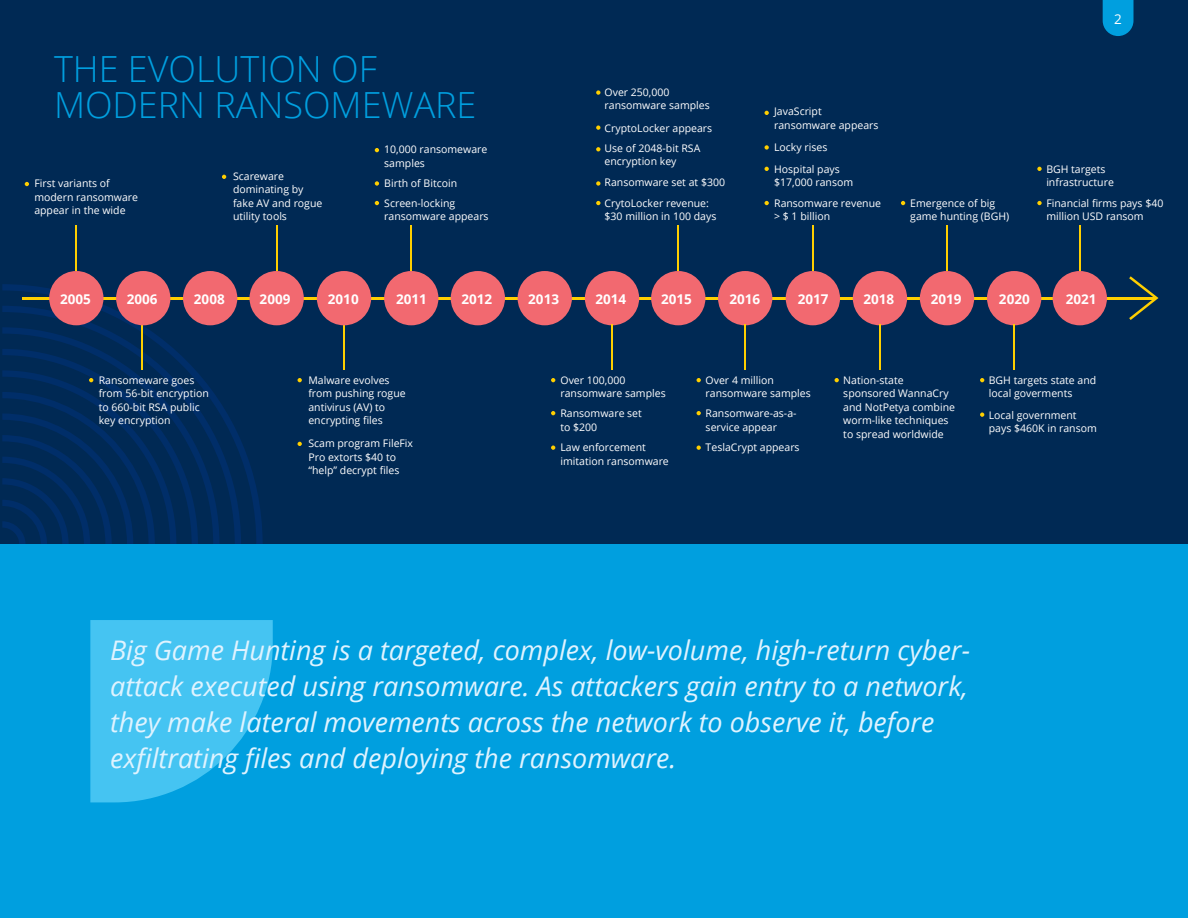
<style>
.page{position:relative;width:1188px;height:918px;background:#fff}
.page>*{position:absolute;margin:0;border:0;box-sizing:border-box;transform-origin:0 0}
.t1{font:300 36px/36px "Open Sans";color:#009fdf}
.t2{font:italic 27px/36px "Open Sans";color:#dff3ff}
.t3{font:700 13.5px "Open Sans";color:#fff}
.t4{font:13.5px "Open Sans";color:#fff}
.t5{font:10.5px/13.5px "Open Sans";color:#fff}
</style>
<div class="page">
<div style="left:0;top:0;width:1188px;height:544px;background:#002954"></div>
<svg style="left:2px;top:284px;width:261px;height:260px"></svg>
<svg style="left:2px;top:306px;width:239px;height:238px"></svg>
<svg style="left:2px;top:327px;width:218px;height:217px"></svg>
<hr style="left:343px;top:324px;width:2px;height:45px;background:#ffcf00">
<hr style="left:23px;top:297px;width:1133px;height:2px;background:#ffcf00">
<hr style="left:76px;top:226px;width:1px;height:45px;background:#ffcf00">
<hr style="left:142px;top:324px;width:1px;height:45px;background:#ffcf00">
<div style="left:49px;top:271px;width:54px;height:54px;background:#f26970;border-radius:50%"></div>
<div style="left:116px;top:271px;width:54px;height:54px;background:#f26970;border-radius:50%"></div>
<div style="left:183px;top:271px;width:54px;height:54px;background:#f26970;border-radius:50%"></div>
<div style="left:250px;top:271px;width:54px;height:54px;background:#f26970;border-radius:50%"></div>
<div style="left:384px;top:271px;width:54px;height:54px;background:#f26970;border-radius:50%"></div>
<div style="left:451px;top:271px;width:54px;height:54px;background:#f26970;border-radius:50%"></div>
<div style="left:518px;top:271px;width:54px;height:54px;background:#f26970;border-radius:50%"></div>
<div style="left:585px;top:271px;width:54px;height:54px;background:#f26970;border-radius:50%"></div>
<div style="left:651px;top:271px;width:54px;height:54px;background:#f26970;border-radius:50%"></div>
<div style="left:718px;top:271px;width:54px;height:54px;background:#f26970;border-radius:50%"></div>
<div style="left:786px;top:271px;width:54px;height:54px;background:#f26970;border-radius:50%"></div>
<div style="left:853px;top:271px;width:54px;height:54px;background:#f26970;border-radius:50%"></div>
<div style="left:920px;top:271px;width:54px;height:54px;background:#f26970;border-radius:50%"></div>
<div style="left:987px;top:271px;width:54px;height:54px;background:#f26970;border-radius:50%"></div>
<div style="left:1053px;top:271px;width:54px;height:54px;background:#f26970;border-radius:50%"></div>
<svg style="left:1129px;top:276px;width:29px;height:44px"></svg>
<hr style="left:276px;top:226px;width:1px;height:45px;background:#ffcf00">
<hr style="left:411px;top:226px;width:1px;height:45px;background:#ffcf00">
<hr style="left:678px;top:226px;width:1px;height:45px;background:#ffcf00">
<hr style="left:812px;top:226px;width:1px;height:45px;background:#ffcf00">
<hr style="left:946px;top:226px;width:2px;height:45px;background:#ffcf00">
<hr style="left:1079px;top:226px;width:1px;height:45px;background:#ffcf00">
<hr style="left:611px;top:324px;width:2px;height:45px;background:#ffcf00">
<hr style="left:745px;top:324px;width:1px;height:45px;background:#ffcf00">
<hr style="left:879px;top:324px;width:2px;height:45px;background:#ffcf00">
<hr style="left:1014px;top:324px;width:1px;height:45px;background:#ffcf00">
<div style="left:317px;top:271px;width:54px;height:54px;background:#f26970;border-radius:50%"></div>
<svg style="left:1103px;top:0;width:31px;height:36px"></svg>
<svg style="left:25px;top:182px;width:4px;height:4px"></svg>
<svg style="left:222px;top:175px;width:4px;height:4px"></svg>
<svg style="left:901px;top:201px;width:4px;height:4px"></svg>
<svg style="left:1037px;top:201px;width:5px;height:4px"></svg>
<svg style="left:1037px;top:167px;width:5px;height:4px"></svg>
<svg style="left:765px;top:201px;width:4px;height:4px"></svg>
<svg style="left:765px;top:167px;width:4px;height:4px"></svg>
<svg style="left:765px;top:145px;width:4px;height:5px"></svg>
<svg style="left:765px;top:111px;width:4px;height:4px"></svg>
<svg style="left:596px;top:201px;width:4px;height:4px"></svg>
<svg style="left:596px;top:181px;width:4px;height:5px"></svg>
<svg style="left:596px;top:147px;width:4px;height:4px"></svg>
<svg style="left:596px;top:125px;width:4px;height:5px"></svg>
<svg style="left:596px;top:90px;width:4px;height:5px"></svg>
<svg style="left:375px;top:148px;width:4px;height:4px"></svg>
<svg style="left:375px;top:181px;width:4px;height:5px"></svg>
<svg style="left:375px;top:201px;width:4px;height:4px"></svg>
<svg style="left:2px;top:349px;width:196px;height:195px"></svg>
<svg style="left:835px;top:378px;width:4px;height:4px"></svg>
<svg style="left:980px;top:378px;width:4px;height:4px"></svg>
<svg style="left:980px;top:412px;width:4px;height:5px"></svg>
<svg style="left:697px;top:378px;width:4px;height:4px"></svg>
<svg style="left:697px;top:411px;width:4px;height:4px"></svg>
<svg style="left:697px;top:445px;width:4px;height:5px"></svg>
<svg style="left:551px;top:378px;width:4px;height:4px"></svg>
<svg style="left:551px;top:411px;width:4px;height:4px"></svg>
<svg style="left:551px;top:445px;width:4px;height:5px"></svg>
<svg style="left:298px;top:378px;width:4px;height:4px"></svg>
<svg style="left:298px;top:442px;width:4px;height:4px"></svg>
<div style="left:0;top:544px;width:1188px;height:374px;background:#009fdf"></div>
<svg style="left:90px;top:620px;width:183px;height:182px"></svg>
<h1 class="t1" style="left:54px;top:51px;width:424px">THE EVOLUTION OF<br>MODERN RANSOMEWARE</h1>
<p class="t5" style="left:34px;top:178px;width:105px">First variants of modern ransomware appear in the wide</p>
<p class="t5" style="left:233px;top:170px;width:91px">Scareware dominating by fake AV and rogue utility tools</p>
<p class="t5" style="left:384px;top:144px;width:105px">10,000 ransomeware samples</p>
<p class="t5" style="left:384px;top:174px;width:74px;line-height:19px">Birth of Bitcoin<br>Screen-locking</p>
<p class="t5" style="left:384px;top:211px;width:106px">ransomware appears</p>
<p class="t5" style="left:605px;top:85px;width:107px">Over 250,000 ransomware samples</p>
<p class="t5" style="left:605px;top:122px;width:109px">CryptoLocker appears</p>
<p class="t5" style="left:605px;top:141px;width:97px">Use of 2048-bit RSA encryption key</p>
<p class="t5" style="left:605px;top:176px;width:122px">Ransomware set at $300</p>
<p class="t5" style="left:605px;top:197px;width:113px">CrytoLocker revenue: $30 million in 100 days</p>
<p class="t4" style="left:1114px;top:10px;width:9px">2</p>
<p class="t5" style="left:774px;top:106px;width:106px">JavaScript ransomware appears</p>
<p class="t5" style="left:774px;top:142px;width:55px">Locky rises</p>
<p class="t5" style="left:774px;top:163px;width:81px">Hospital pays $17,000 ransom</p>
<p class="t5" style="left:774px;top:197px;width:108px">Ransomware revenue &gt; $ 1 billion</p>
<p class="t5" style="left:1046px;top:162px;width:69px">BGH targets infrastructure</p>
<p class="t5" style="left:910px;top:197px;width:101px">Emergence of big game hunting (BGH)</p>
<p class="t5" style="left:1046px;top:196px;width:119px">Financial firms pays $40 million USD ransom</p>
<p class="t3" style="left:60px;top:293px;width:32px">2005</p>
<p class="t3" style="left:461px;top:293px;width:32px">2012</p>
<p class="t3" style="left:127px;top:293px;width:32px">2006</p>
<p class="t3" style="left:528px;top:293px;width:32px">2013</p>
<p class="t3" style="left:194px;top:293px;width:32px">2008</p>
<p class="t3" style="left:595px;top:293px;width:32px">2014</p>
<p class="t3" style="left:864px;top:293px;width:32px">2018</p>
<p class="t3" style="left:260px;top:293px;width:32px">2009</p>
<p class="t3" style="left:661px;top:293px;width:32px">2015</p>
<p class="t3" style="left:931px;top:293px;width:32px">2019</p>
<p class="t3" style="left:328px;top:293px;width:32px">2010</p>
<p class="t3" style="left:729px;top:293px;width:32px">2016</p>
<p class="t3" style="left:999px;top:293px;width:32px">2020</p>
<p class="t3" style="left:396px;top:293px;width:32px">2011</p>
<p class="t3" style="left:798px;top:293px;width:32px">2017</p>
<p class="t3" style="left:1066px;top:293px;width:32px">2021</p>
<p class="t5" style="left:99px;top:374px;width:112px">Ransomeware goes from 56-bit encryption to 660-bit RSA public key encryption</p>
<p class="t5" style="left:843px;top:374px;width:113px">Nation-state sponsored WannaCry and NotPetya combine worm-like techniques to spread worldwide</p>
<p class="t5" style="left:989px;top:373px;width:109px">BGH targets state and local goverments</p>
<p class="t5" style="left:706px;top:373px;width:107px">Over 4 million ransomware samples</p>
<p class="t5" style="left:706px;top:408px;width:92px">Ransomware-as-a&shy;service appear</p>
<p class="t5" style="left:706px;top:442px;width:96px">TeslaCrypt appears</p>
<p class="t5" style="left:308px;top:374px;width:99px">Malware evolves from pushing rogue antivirus (AV) to encrypting files</p>
<p class="t5" style="left:308px;top:438px;width:106px">Scam program FileFix<br>Pro extorts $40 to “help” decrypt files</p>
<p class="t5" style="left:560px;top:374px;width:107px">Over 100,000 ransomware samples</p>
<p class="t5" style="left:560px;top:408px;width:83px">Ransomware set to $200</p>
<p class="t5" style="left:560px;top:442px;width:110px">Law enforcement imitation ransomware</p>
<p class="t5" style="left:989px;top:409px;width:110px">Local government pays $460K in ransom</p>
<p class="t2" style="left:110px;top:635px;width:861px">Big Game Hunting is a targeted, complex, low-volume, high-return cyber&shy;attack executed using ransomware. As attackers gain entry to a network, they make lateral movements across the network to observe it, before exfiltrating files and deploying the ransomware.</p>
</div>
